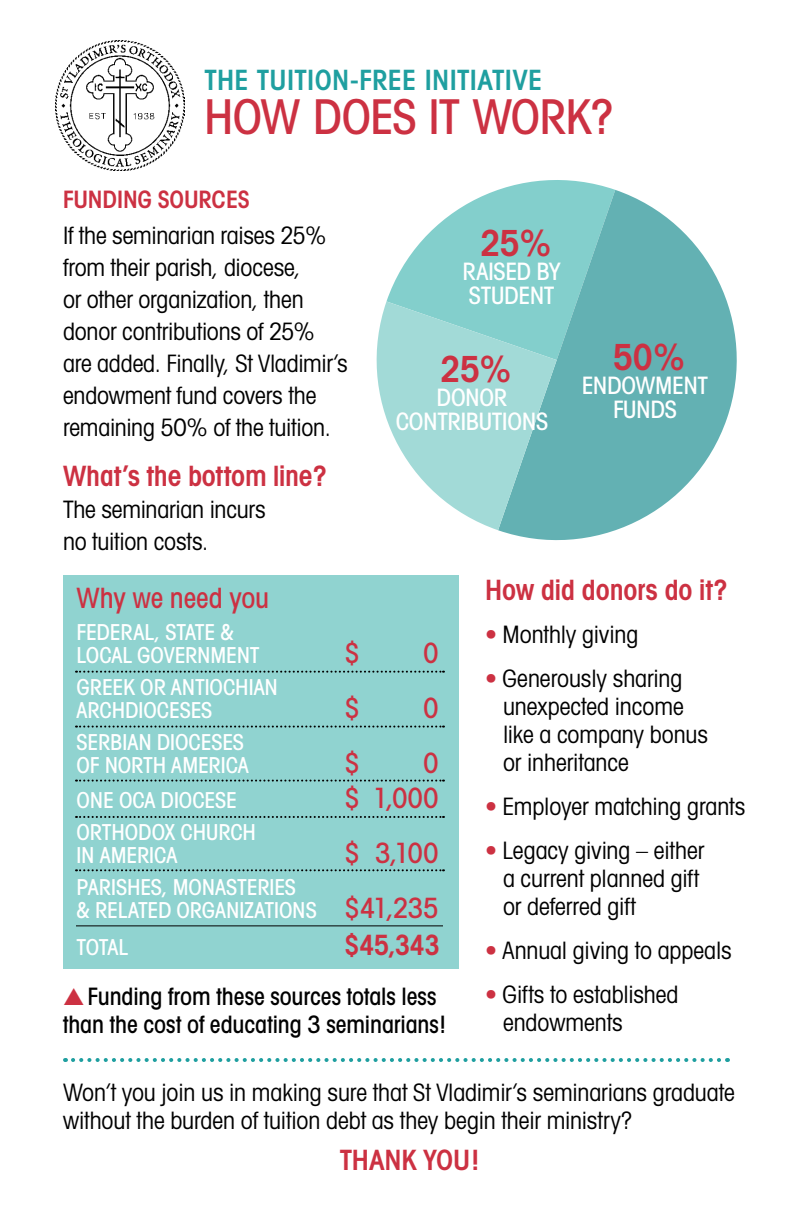
<style>
.page{position:relative;width:792px;height:1224px;background:#fff}
.page>*{position:absolute;margin:0;border:0;box-sizing:border-box;transform-origin:0 0}
.t1{font:500 condensed 48px "Avant Garde";letter-spacing:-.015em;color:#cc3142}
.t2{font:600 condensed 36px "Avant Garde";color:#cc3142}
.t3{font:600 condensed 28px "Avant Garde";letter-spacing:-.005em;color:#cc3142}
.t4{font:500 condensed 28px "Avant Garde";letter-spacing:-.005em;color:#cc3142}
.t5{font:600 condensed 28px "Avant Garde";letter-spacing:.005em;color:#1f9fa0}
.t6{font:condensed 24px/32px "Avant Garde";letter-spacing:-.005em;color:#000}
.t7{font:500 condensed 24px/28px "Avant Garde";color:#000}
.t8{font:500 condensed 24px/24px "Avant Garde";letter-spacing:-.015em;color:#fff;text-align:center}
.t9{font:600 condensed 24px "Avant Garde";letter-spacing:-.01em;color:#cc3142}
.t10{font:500 condensed 22px/23px "Avant Garde";letter-spacing:-.005em;color:#fff}
.s1{font-size:28px;color:#cc3142}
.s2{color:#cc3142}
</style>
<div class="page">
<div style="left:63px;top:575px;width:396px;height:393px;background:#90d3d0"></div>
<img style="left:55px;top:41px;width:130px;height:129px">
<svg style="left:386px;top:180px;width:229px;height:121px;fill:#83cfcc"></svg>
<svg style="left:498px;top:190px;width:239px;height:351px;fill:#63b1b3"></svg>
<svg style="left:376px;top:301px;width:181px;height:229px;background:#a3d9d7"></svg>
<svg style="left:73px;top:1058px;width:655px;height:4px"></svg>
<hr style="left:76px;top:925px;width:367px;height:1px;background:#000">
<svg style="left:76px;top:816px;width:368px;height:2px"></svg>
<svg style="left:76px;top:869px;width:368px;height:2px"></svg>
<svg style="left:76px;top:780px;width:368px;height:2px"></svg>
<svg style="left:76px;top:726px;width:368px;height:2px"></svg>
<svg style="left:76px;top:671px;width:368px;height:2px"></svg>
<p class="t5" style="left:205px;top:63px;width:339px">THE TUITION-FREE INITIATIVE</p>
<h1 class="t1" style="left:204px;top:87px;width:410px">HOW DOES IT WORK?</h1>
<p class="t9" style="left:63px;top:184px;width:188px">FUNDING SOURCES</p>
<p class="t6" style="left:63px;top:219px;width:286px">If the seminarian raises 25% from their parish, diocese,<br>or other organization, then donor contributions of 25% are added. Finally, St Vladimir’s endowment fund covers the remaining 50% of the tuition.</p>
<p class="t3" style="left:63px;top:459px;width:266px">What’s the bottom line?</p>
<p class="t6" style="left:63px;top:493px;width:204px">The seminarian incurs no tuition costs.</p>
<h2 class="t2" style="left:480px;top:221px;width:72px">25%</h2>
<p class="t8" style="left:463px;top:259px;width:100px;text-align:left">RAISED BY<br>STUDENT</p>
<h2 class="t2" style="left:441px;top:347px;width:72px">25%</h2>
<p class="t8" style="left:396px;top:385px;width:154px">DONOR<br>CONTRIBUTIONS</p>
<h2 class="t2" style="left:613px;top:335px;width:73px">50%</h2>
<p class="t8" style="left:582px;top:373px;width:128px">ENDOWMENT<br>FUNDS</p>
<p class="t4" style="left:77px;top:580px;width:194px">Why we need you</p>
<p class="t10" style="left:77px;top:620px;width:185px">FEDERAL, STATE &amp;<br>LOCAL GOVERNMENT</p>
<p class="t10" style="left:77px;top:675px;width:203px">GREEK OR ANTIOCHIAN<br>ARCHDIOCESES</p>
<p class="t10" style="left:77px;top:730px;width:174px">SERBIAN DIOCESES<br>OF NORTH AMERICA</p>
<p class="t4" style="left:345px;top:635px;width:17px">$</p>
<p class="t4" style="left:423px;top:635px;width:17px">0</p>
<p class="t4" style="left:345px;top:690px;width:17px">$</p>
<p class="t4" style="left:423px;top:690px;width:17px">0</p>
<p class="t4" style="left:345px;top:745px;width:17px">$</p>
<p class="t4" style="left:423px;top:745px;width:17px">0</p>
<p class="t10" style="left:77px;top:788px;width:162px">ONE OCA DIOCESE</p>
<p class="t4" style="left:345px;top:780px;width:95px">$ 1,000</p>
<p class="t10" style="left:77px;top:820px;width:181px">ORTHODOX CHURCH<br>IN AMERICA</p>
<p class="t4" style="left:345px;top:835px;width:95px">$ 3,100</p>
<p class="t10" style="left:77px;top:875px;width:363px">PARISHES, MONASTERIES<br>&amp; RELATED ORGANIZATIONS <span class="s1">$41,235</span></p>
<p class="t10" style="left:77px;top:935px;width:53px">TOTAL</p>
<p class="t3" style="left:345px;top:928px;width:97px">$45,343</p>
<p class="t7" style="left:63px;top:982px;width:384px"><span class="s2">▲</span>Funding from these sources totals less than the cost of educating 3 seminarians!</p>
<p class="t3" style="left:485px;top:572px;width:244px">How did donors do it?</p>
<p class="t6" style="left:485px;top:618px;width:155px"><span class="s2">•</span> Monthly giving</p>
<p class="t6" style="left:503px;top:664px;width:207px;line-height:28px;text-indent:-18px"><span class="s2">•</span> Generously sharing unexpected income like a company bonus or inheritance</p>
<p class="t6" style="left:485px;top:790px;width:262px"><span class="s2">•</span> Employer matching grants</p>
<p class="t6" style="left:503px;top:836px;width:203px;line-height:28px;text-indent:-18px"><span class="s2">•</span> Legacy giving – either a current planned gift or deferred gift</p>
<p class="t6" style="left:485px;top:934px;width:248px"><span class="s2">•</span> Annual giving to appeals</p>
<p class="t6" style="left:503px;top:980px;width:177px;line-height:28px;text-indent:-18px"><span class="s2">•</span> Gifts to established endowments</p>
<p class="t6" style="left:63px;top:1078px;width:673px;line-height:28px">Won’t you join us in making sure that St Vladimir’s seminarians graduate without the burden of tuition debt as they begin their ministry?</p>
<p class="t3" style="left:340px;top:1143px;width:141px">THANK YOU!</p>
</div>
